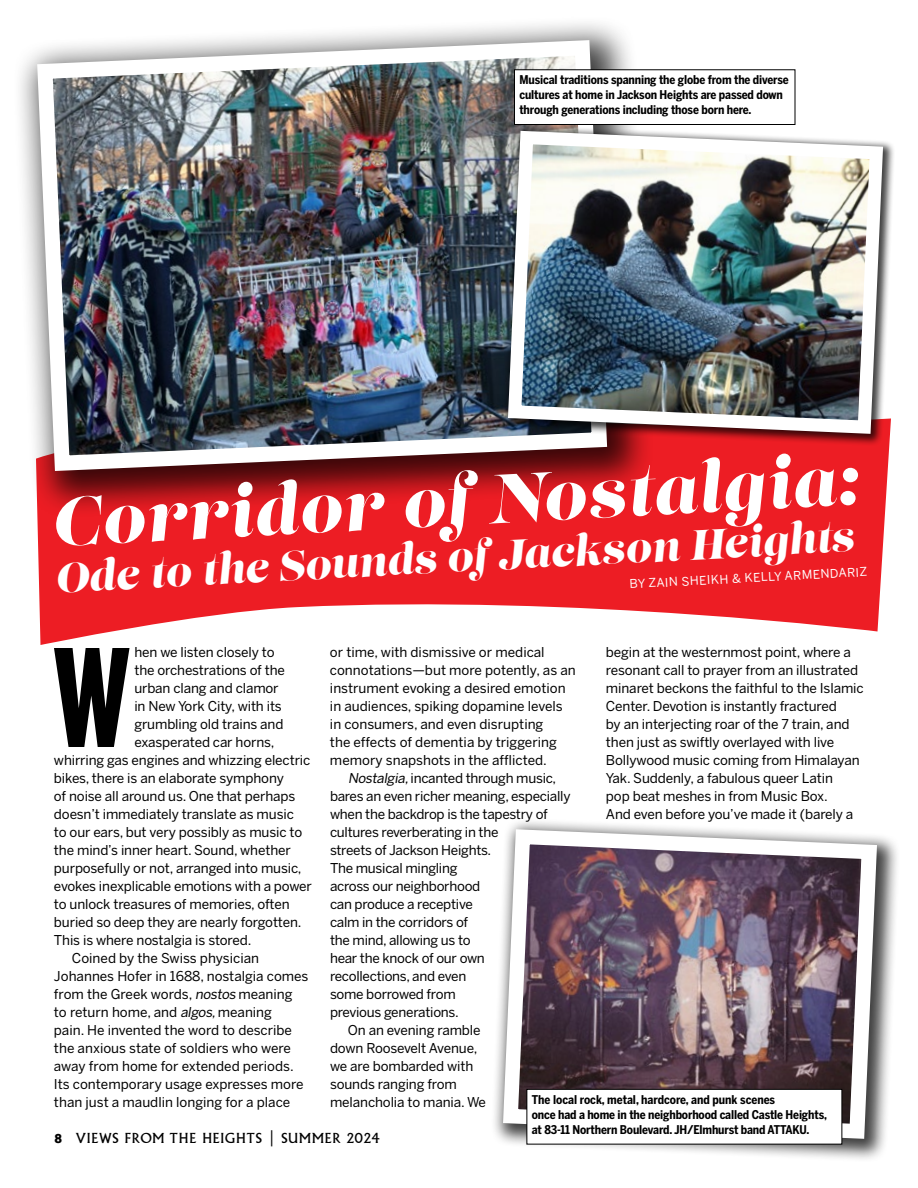
<style>
.page{position:relative;width:918px;height:1188px;background:#fff}
.page>*{position:absolute;margin:0;border:0;box-sizing:border-box;transform-origin:0 0}
.t1{font:148.65px "CM Knockout 68 Full Featherwt";color:#000}
.t2{font:italic 69px "Lust";color:#fff}
.t3{font:italic 42px "Lust";color:#fff}
.t4{font:13.5px/18px "Benton Sans";letter-spacing:-.01em;color:#000}
.t5{font:13.5px "Albertus";letter-spacing:.06em;color:#000}
.t6{font:700 12px/15px "Benton Sans Cond";letter-spacing:-.01em;color:#000}
.t7{font:12px "Benton Sans";color:#fff}
.s1{font-style:italic}
.s2{font-family:"Albertus Ext Bld"}
</style>
<div class="page">
<svg style="left:37px;top:446px;width:853px;height:199px;fill:#ed1d24"></svg>
<div style="left:12px;top:15px;width:643px;height:504px;background:#000;opacity:.75"></div>
<img style="left:29px;top:32px;width:586px;height:447px">
<div style="left:491px;top:817px;width:409px;height:345px;background:#000;opacity:.75"></div>
<img style="left:495px;top:822px;width:390px;height:324px">
<div style="left:502px;top:124px;width:394px;height:322px;background:#000;opacity:.75"></div>
<img style="left:501px;top:124px;width:389px;height:317px">
<div style="left:514px;top:70px;width:281px;height:54px;background:#fff"></div>
<div style="left:514px;top:69px;width:281px;height:56px;border:1px solid #000"></div>
<div style="left:527px;top:1089px;width:315px;height:55px;background:#fff"></div>
<div style="left:526px;top:1089px;width:316px;height:55px;border:1px solid #000"></div>
<p class="t6" style="left:519px;top:72px;width:271px">Musical traditions spanning the globe from the diverse cultures at home in Jackson Heights are passed down through generations including those born here.</p>
<h2 class="t2" style="left:51px;top:479px;width:808px;rotate:-3deg">Corridor of Nostalgia:</h2>
<h3 class="t3" style="left:55px;top:552px;width:801px;rotate:-3deg">Ode to the Sounds of Jackson Heights</h3>
<p class="t7" style="left:629px;top:577px;width:240px;rotate:-3deg">BY ZAIN SHEIKH &amp; KELLY ARMENDARIZ</p>
<p class="t4" style="left:606px;top:643px;width:259px">begin at the westernmost point, where a resonant call to prayer from an illustrated minaret beckons the faithful to the Islamic Center. Devotion is instantly fractured<br>by an interjecting roar of the 7 train, and then just as swiftly overlayed with live Bollywood music coming from Himalayan Yak. Suddenly, a fabulous queer Latin<br>pop beat meshes in from Music Box.<br>And even before you’ve made it (barely a</p>
<h1 class="t1" style="left:54px;top:607px;width:76px">W</h1>
<p class="t4" style="left:134px;top:643px;width:142px">hen we listen closely to</p>
<p class="t4" style="left:330px;top:643px;width:247px">or time, with dismissive or medical connotations—but more potently, as an instrument evoking a desired emotion in audiences, spiking dopamine levels in consumers, and even disrupting<br>the effects of dementia by triggering memory snapshots in the afflicted.</p>
<p class="t4" style="left:348px;top:769px;width:210px"><span class="s1">Nostalgia,</span>incanted through music,</p>
<p class="t4" style="left:330px;top:787px;width:242px">bares an even richer meaning, especially</p>
<p class="t4" style="left:330px;top:805px;width:219px">when the backdrop is the tapestry of</p>
<p class="t4" style="left:330px;top:823px;width:170px">cultures reverberating in the</p>
<p class="t4" style="left:330px;top:841px;width:163px">streets of Jackson Heights.</p>
<p class="t4" style="left:330px;top:859px;width:129px">The musical mingling</p>
<p class="t4" style="left:330px;top:877px;width:152px">across our neighborhood</p>
<p class="t4" style="left:330px;top:895px;width:144px">can produce a receptive</p>
<p class="t4" style="left:330px;top:913px;width:140px">calm in the corridors of</p>
<p class="t4" style="left:330px;top:931px;width:142px">the mind, allowing us to</p>
<p class="t4" style="left:330px;top:949px;width:156px">hear the knock of our own</p>
<p class="t4" style="left:330px;top:967px;width:138px">recollections, and even</p>
<p class="t4" style="left:330px;top:985px;width:127px">some borrowed from</p>
<p class="t4" style="left:330px;top:1003px;width:130px">previous generations.</p>
<p class="t4" style="left:348px;top:1021px;width:134px">On an evening ramble</p>
<p class="t4" style="left:330px;top:1039px;width:149px">down Roosevelt Avenue,</p>
<p class="t4" style="left:330px;top:1057px;width:145px">we are bombarded with</p>
<p class="t4" style="left:330px;top:1075px;width:129px">sounds ranging from</p>
<p class="t4" style="left:330px;top:1093px;width:157px">melancholia to mania. We</p>
<p class="t4" style="left:134px;top:661px;width:152px">the orchestrations of the</p>
<p class="t4" style="left:134px;top:679px;width:146px">urban clang and clamor</p>
<p class="t4" style="left:134px;top:697px;width:149px">in New York City, with its</p>
<p class="t4" style="left:134px;top:715px;width:151px">grumbling old trains and</p>
<p class="t4" style="left:134px;top:733px;width:142px">exasperated car horns,</p>
<p class="t4" style="left:54px;top:751px;width:258px">whirring gas engines and whizzing electric</p>
<p class="t4" style="left:54px;top:769px;width:231px">bikes, there is an elaborate symphony</p>
<p class="t4" style="left:54px;top:787px;width:243px">of noise all around us. One that perhaps</p>
<p class="t4" style="left:54px;top:805px;width:241px">doesn’t immediately translate as music</p>
<p class="t4" style="left:54px;top:823px;width:250px">to our ears, but very possibly as music to</p>
<p class="t4" style="left:54px;top:841px;width:238px">the mind’s inner heart. Sound, whether</p>
<p class="t4" style="left:54px;top:859px;width:249px">purposefully or not, arranged into music,</p>
<p class="t4" style="left:54px;top:877px;width:259px">evokes inexplicable emotions with a power</p>
<p class="t4" style="left:54px;top:895px;width:237px">to unlock treasures of memories, often</p>
<p class="t4" style="left:54px;top:913px;width:249px">buried so deep they are nearly forgotten.</p>
<p class="t4" style="left:54px;top:931px;width:199px">This is where nostalgia is stored.</p>
<p class="t4" style="left:72px;top:949px;width:189px">Coined by the Swiss physician</p>
<p class="t4" style="left:54px;top:967px;width:256px">Johannes Hofer in 1688, nostalgia comes</p>
<p class="t4" style="left:54px;top:985px;width:240px">from the Greek words, <span class="s1">nostos</span> meaning</p>
<p class="t4" style="left:54px;top:1003px;width:220px">to return home, and <span class="s1">algos,</span>meaning</p>
<p class="t4" style="left:54px;top:1021px;width:240px">pain. He invented the word to describe</p>
<p class="t4" style="left:54px;top:1039px;width:238px">the anxious state of soldiers who were</p>
<p class="t4" style="left:54px;top:1057px;width:241px">away from home for extended periods.</p>
<p class="t4" style="left:54px;top:1075px;width:251px">Its contemporary usage expresses more</p>
<p class="t4" style="left:54px;top:1093px;width:238px">than just a maudlin longing for a place</p>
<p class="t6" style="left:532px;top:1092px;width:297px">The local rock, metal, hardcore, and punk scenes<br>once had a home in the neighborhood called Castle Heights, at 83-11 Northern Boulevard. JH/Elmhurst band ATTAKU.</p>
<p class="t5" style="left:54px;top:1130px;width:327px"><span class="s2">8</span> VIEWS FROM THE HEIGHTS | SUMMER 2024</p>
</div>
